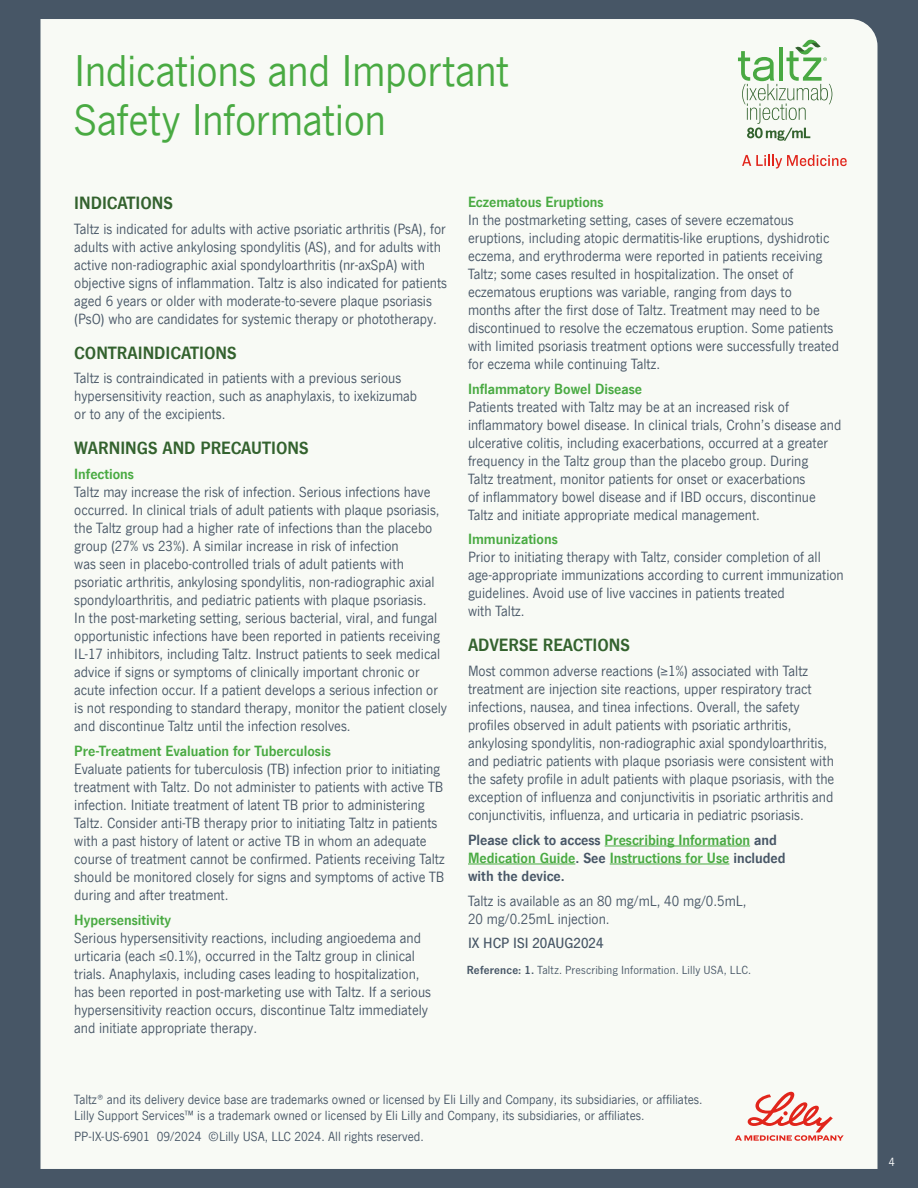
<style>
.page{position:relative;width:918px;height:1188px;background:#475666}
.page>*{position:absolute;margin:0;border:0;box-sizing:border-box;transform-origin:0 0}
.t1{font:45px/49.5px "News Gothic Com";letter-spacing:-.005em;color:#49aa42}
.t2{font:700 18px "News Gothic Com";color:#33622e}
.t3{font:15px/18px "News Gothic Com";color:#475666}
.t4{font:700 15px/18px "News Gothic Com";color:#49aa42}
.t5{font:500 15px "News Gothic Com";color:#475666}
.t6{font:13.5px/16.2px "News Gothic Com";color:#475666}
.t7{font:12px "News Gothic LT Std";letter-spacing:.015em;color:#475666}
.t8{font:12px "News Gothic Com";color:#fff}
.s1{color:#475666}
.s2{font-weight:700}
</style>
<div class="page">
<div style="left:40px;top:19px;width:838px;height:1150px;background:#f8faf5"></div>
<svg style="left:738px;top:39px;width:94px;height:102px;background:#d4e4d0"></svg>
<svg style="left:742px;top:155px;width:105px;height:13px"></svg>
<hr style="left:605px;top:846px;width:145px;height:1px;background:#49aa42">
<hr style="left:468px;top:864px;width:107px;height:1px;background:#49aa42">
<hr style="left:610px;top:864px;width:119px;height:1px;background:#49aa42">
<svg style="left:735px;top:1092px;width:109px;height:49px;background:#f2c7c0"></svg>
<h1 class="t1" style="left:74px;top:46px;width:436px">Indications and Important<br>Safety Information</h1>
<p class="t2" style="left:74px;top:193px;width:100px">INDICATIONS</p>
<p class="t3" style="left:74px;top:220px;width:374px">Taltz is indicated for adults with active psoriatic arthritis (PsA), for adults with active ankylosing spondylitis (AS), and for adults with active non-radiographic axial spondyloarthritis (nr-axSpA) with objective signs of inflammation. Taltz is also indicated for patients aged 6 years or older with moderate-to-severe plaque psoriasis (PsO) who are candidates for systemic therapy or phototherapy.</p>
<p class="t2" style="left:74px;top:343px;width:164px">CONTRAINDICATIONS</p>
<p class="t3" style="left:74px;top:370px;width:344px">Taltz is contraindicated in patients with a previous serious hypersensitivity reaction, such as anaphylaxis, to ixekizumab or to any of the excipients.</p>
<p class="t2" style="left:74px;top:438px;width:236px">WARNINGS AND PRECAUTIONS</p>
<p class="t4" style="left:74px;top:465px;width:61px">Infections</p>
<p class="t3" style="left:74px;top:483px;width:374px">Taltz may increase the risk of infection. Serious infections have occurred. In clinical trials of adult patients with plaque psoriasis, the Taltz group had a higher rate of infections than the placebo group (27% vs 23%). A similar increase in risk of infection<br>was seen in placebo-controlled trials of adult patients with psoriatic arthritis, ankylosing spondylitis, non-radiographic axial spondyloarthritis, and pediatric patients with plaque psoriasis.<br>In the post-marketing setting, serious bacterial, viral, and fungal opportunistic infections have been reported in patients receiving IL-17 inhibitors, including Taltz. Instruct patients to seek medical advice if signs or symptoms of clinically important chronic or acute infection occur. If a patient develops a serious infection or is not responding to standard therapy, monitor the patient closely and discontinue Taltz until the infection resolves.</p>
<p class="t4" style="left:74px;top:742px;width:258px">Pre-Treatment Evaluation for Tuberculosis</p>
<p class="t3" style="left:74px;top:760px;width:372px">Evaluate patients for tuberculosis (TB) infection prior to initiating treatment with Taltz. Do not administer to patients with active TB infection. Initiate treatment of latent TB prior to administering Taltz. Consider anti-TB therapy prior to initiating Taltz in patients with a past history of latent or active TB in whom an adequate course of treatment cannot be confirmed. Patients receiving Taltz should be monitored closely for signs and symptoms of active TB during and after treatment.</p>
<p class="t4" style="left:74px;top:911px;width:98px">Hypersensitivity</p>
<p class="t3" style="left:74px;top:929px;width:358px">Serious hypersensitivity reactions, including angioedema and urticaria (each ≤0.1%), occurred in the Taltz group in clinical trials. Anaphylaxis, including cases leading to hospitalization, has been reported in post-marketing use with Taltz. If a serious hypersensitivity reaction occurs, discontinue Taltz immediately and initiate appropriate therapy.</p>
<p class="t4" style="left:468px;top:193px;width:137px">Eczematous Eruptions</p>
<p class="t3" style="left:468px;top:211px;width:373px">In the postmarketing setting, cases of severe eczematous eruptions, including atopic dermatitis-like eruptions, dyshidrotic eczema, and erythroderma were reported in patients receiving Taltz; some cases resulted in hospitalization. The onset of eczematous eruptions was variable, ranging from days to<br>months after the first dose of Taltz. Treatment may need to be discontinued to resolve the eczematous eruption. Some patients with limited psoriasis treatment options were successfully treated for eczema while continuing Taltz.</p>
<p class="t4" style="left:468px;top:379px;width:176px">Inflammatory Bowel Disease</p>
<p class="t3" style="left:468px;top:398px;width:375px">Patients treated with Taltz may be at an increased risk of inflammatory bowel disease. In clinical trials, Crohn’s disease and ulcerative colitis, including exacerbations, occurred at a greater frequency in the Taltz group than the placebo group. During<br>Taltz treatment, monitor patients for onset or exacerbations<br>of inflammatory bowel disease and if IBD occurs, discontinue Taltz and initiate appropriate medical management.</p>
<p class="t4" style="left:468px;top:530px;width:91px">Immunizations</p>
<p class="t3" style="left:468px;top:548px;width:377px">Prior to initiating therapy with Taltz, consider completion of all age-appropriate immunizations according to current immunization guidelines. Avoid use of live vaccines in patients treated<br>with Taltz.</p>
<p class="t2" style="left:468px;top:635px;width:163px">ADVERSE REACTIONS</p>
<p class="t3" style="left:468px;top:662px;width:368px">Most common adverse reactions (≥1%) associated with Taltz treatment are injection site reactions, upper respiratory tract infections, nausea, and tinea infections. Overall, the safety profiles observed in adult patients with psoriatic arthritis, ankylosing spondylitis, non-radiographic axial spondyloarthritis, and pediatric patients with plaque psoriasis were consistent with the safety profile in adult patients with plaque psoriasis, with the exception of influenza and conjunctivitis in psoriatic arthritis and conjunctivitis, influenza, and urticaria in pediatric psoriasis.</p>
<p class="t4" style="left:468px;top:831px;width:319px"><span class="s1">Please click to access</span> Prescribing Information <span class="s1">and<br></span>Medication Guide<span class="s1">. See</span> Instructions for Use <span class="s1">included with the device.</span></p>
<p class="t3" style="left:468px;top:892px;width:280px">Taltz is available as an 80 mg/mL, 40 mg/0.5mL,<br>20 mg/0.25mL injection.</p>
<p class="t5" style="left:468px;top:935px;width:137px">IX HCP ISI 20AUG2024</p>
<p class="t7" style="left:467px;top:964px;width:286px"><span class="s2">Reference: 1.</span> Taltz. Prescribing Information. Lilly USA, LLC.</p>
<p class="t6" style="left:74px;top:1091px;width:630px">Taltz® and its delivery device base are trademarks owned or licensed by Eli Lilly and Company, its subsidiaries, or affiliates.<br>Lilly Support Services™ is a trademark owned or licensed by Eli Lilly and Company, its subsidiaries, or affiliates.</p>
<p class="t6" style="left:74px;top:1128px;width:351px">PP-IX-US-6901 09/2024 ©Lilly USA, LLC 2024. All rights reserved.</p>
<p class="t8" style="left:889px;top:1156px;width:7px">4</p>
</div>
